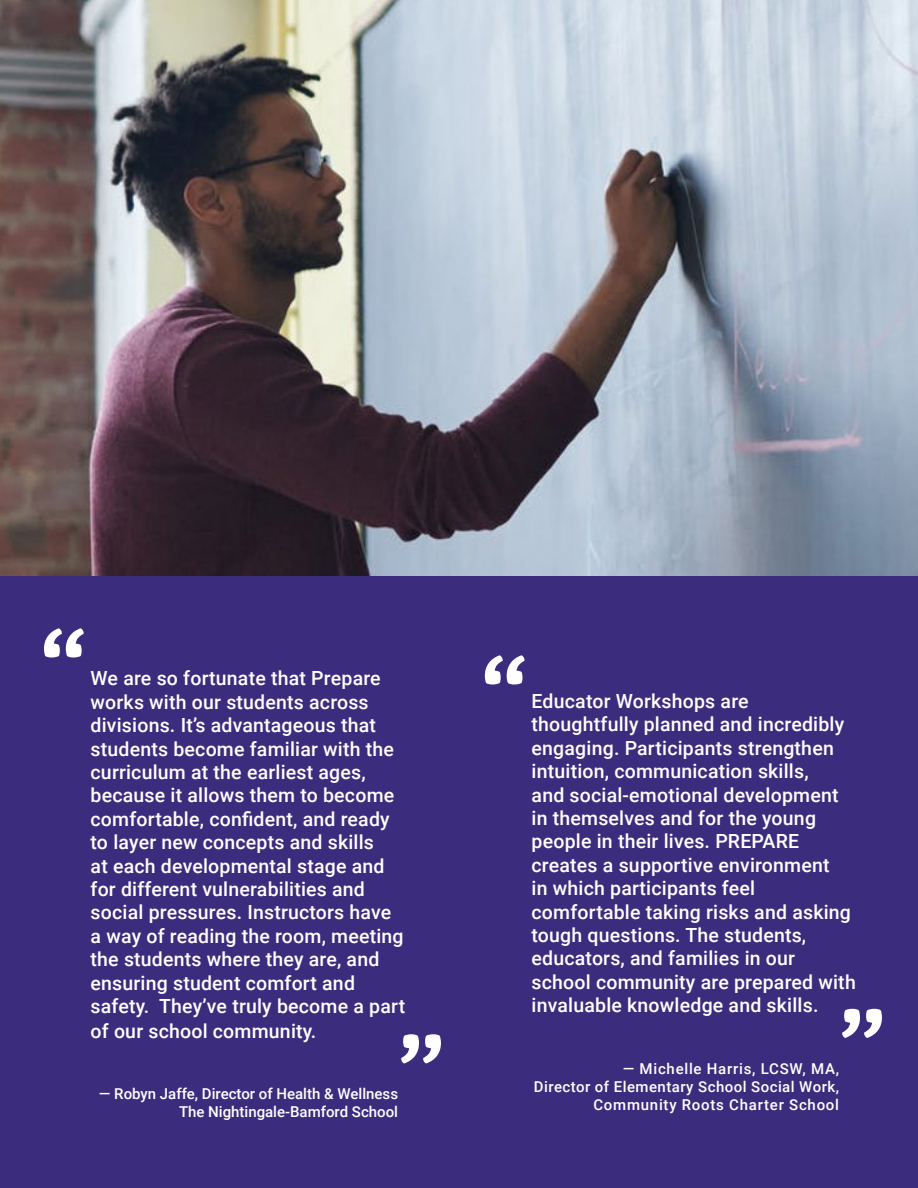
<style>
.page{position:relative;width:918px;height:1188px;background:#fff}
.page>*{position:absolute;margin:0;border:0;box-sizing:border-box;transform-origin:0 0}
.t1{font:115.5px "Signika Negative";color:#fff}
.t2{font:500 19.5px/23.4px "Roboto";letter-spacing:.01em;color:#fff}
.t3{font:500 15px/18px "Roboto";letter-spacing:.05em;color:#fff;text-align:right}
.t4{font:500 15px "Roboto";color:#fff}
</style>
<div class="page">
<div style="left:0;top:574px;width:918px;height:614px;background:#3c2c7e"></div>
<img style="left:0;top:0;width:918px;height:576px">
<p class="t1" style="left:39px;top:612px;width:49px">“</p>
<p class="t2" style="left:91px;top:666px;width:316px">We are so fortunate that Prepare works with our students across divisions. It’s advantageous that students become familiar with the curriculum at the earliest ages, because it allows them to become comfortable, confident, and ready to layer new concepts and skills<br>at each developmental stage and for different vulnerabilities and social pressures. Instructors have a way of reading the room, meeting the students where they are, and ensuring student comfort and safety. They’ve truly become a part</p>
<p class="t2" style="left:91px;top:1019px;width:227px">of our school community.</p>
<p class="t1" style="left:398px;top:1018px;width:49px">”</p>
<p class="t4" style="left:99px;top:1084px;width:301px">— Robyn Jaffe, Director of Health &amp; Wellness</p>
<p class="t4" style="left:179px;top:1102px;width:221px">The Nightingale-Bamford School</p>
<p class="t1" style="left:480px;top:639px;width:49px">“</p>
<p class="t2" style="left:532px;top:689px;width:326px">Educator Workshops are thoughtfully planned and incredibly engaging. Participants strengthen intuition, communication skills,<br>and social-emotional development in themselves and for the young people in their lives. PREPARE creates a supportive environment<br>in which participants feel comfortable taking risks and asking tough questions. The students, educators, and families in our school community are prepared with invaluable knowledge and skills.</p>
<p class="t1" style="left:839px;top:993px;width:49px">”</p>
<p class="t3" style="left:534px;top:1059px;width:307px">— Michelle Harris, LCSW, MA,<br>Director of Elementary School Social Work,<br>Community Roots Charter School</p>
</div>
